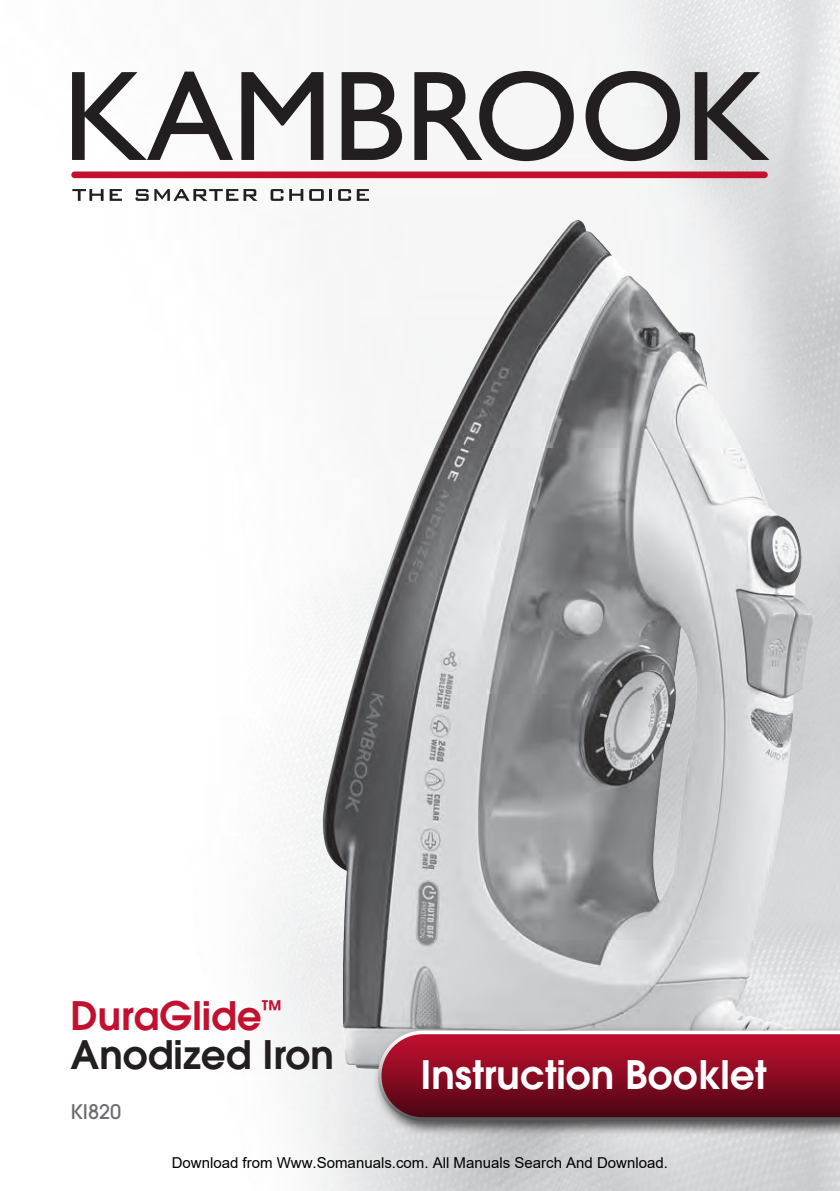
<style>
.page{position:relative;width:840px;height:1191px;background:#fff}
.page>*{position:absolute;margin:0;border:0;box-sizing:border-box;transform-origin:0 0}
.t1{font:600 39px/39px "Avant Garde";color:#231f20}
.t2{font:600 39px "Avant Garde";color:#fff}
.t3{font:500 20px "Avant Garde";color:#6c6d70}
.t4{font:15px "Arial";color:#000}
.s1{color:#c3102f}
</style>
<div class="page">
<img style="left:71px;top:0;width:768px;height:1191px">
<img style="left:319px;top:220px;width:520px;height:856px">
<img style="left:369px;top:1021px;width:470px;height:119px">
<svg style="left:377px;top:1030px;width:462px;height:90px"></svg>
<svg style="left:381px;top:1034px;width:458px;height:83px;background:#890f24"></svg>
<svg style="left:72px;top:189px;width:31px;height:12px"></svg>
<svg style="left:110px;top:189px;width:12px;height:12px"></svg>
<svg style="left:135px;top:189px;width:122px;height:12px"></svg>
<svg style="left:270px;top:189px;width:13px;height:12px"></svg>
<svg style="left:289px;top:189px;width:14px;height:12px"></svg>
<svg style="left:309px;top:189px;width:14px;height:12px"></svg>
<svg style="left:329px;top:189px;width:3px;height:12px"></svg>
<svg style="left:338px;top:189px;width:31px;height:12px"></svg>
<svg style="left:72px;top:72px;width:161px;height:88px"></svg>
<svg style="left:241px;top:72px;width:82px;height:88px"></svg>
<svg style="left:341px;top:72px;width:61px;height:88px"></svg>
<svg style="left:414px;top:71px;width:159px;height:90px"></svg>
<svg style="left:585px;top:71px;width:94px;height:90px"></svg>
<svg style="left:694px;top:72px;width:75px;height:88px;background:#949394"></svg>
<div style="left:71px;top:171px;width:696px;height:7px;background:#c3102f;border-radius:3px"></div>
<h1 class="t1" style="left:70px;top:995px;width:264px"><span class="s1">DuraGlide</span><sup>™<br></sup>Anodized Iron</h1>
<h2 class="t3" style="left:70px;top:1099px;width:52px">KI820</h2>
<h1 class="t2" style="left:420px;top:1048px;width:347px">Instruction Booklet</h1>
<p class="t4" style="left:172px;top:1154px;width:497px">Download from Www.Somanuals.com. All Manuals Search And Download.</p>
</div>
